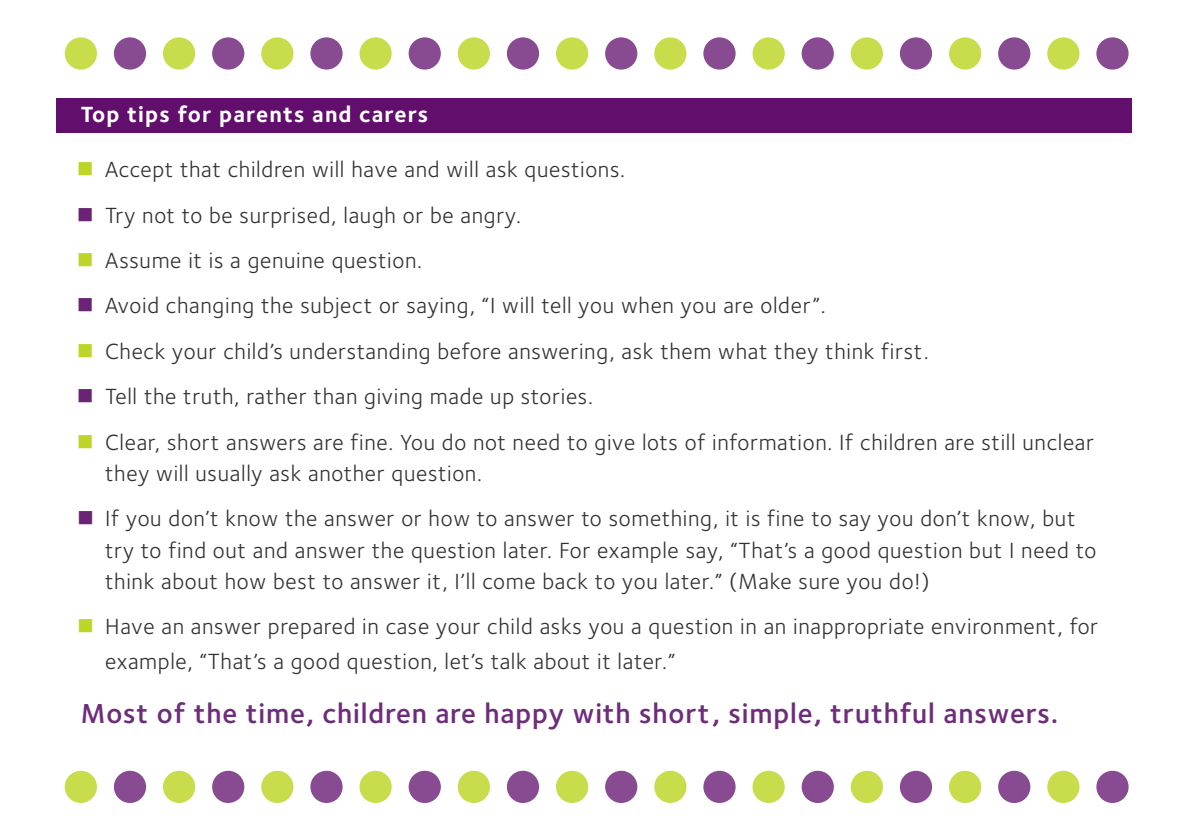
<style>
.page{position:relative;width:1191px;height:840px;background:#fff}
.page>*{position:absolute;margin:0;border:0;box-sizing:border-box;transform-origin:0 0}
.t1{font:600 28.4px "Foundry Sterling";letter-spacing:.03em;color:#6e2d7a}
.t2{font:22.8px/31.2px "Foundry Sterling";letter-spacing:.03em;color:#313133}
.t3{font:700 22.8px "Foundry Sterling";letter-spacing:.05em;color:#fff}
.s1{color:#bed429}
.s2{color:#6a2375}
</style>
<div class="page">
<div style="left:65px;top:37px;width:32px;height:33px;background:#c9dc4b;border-radius:50%"></div>
<div style="left:114px;top:37px;width:32px;height:33px;background:#884a90;border-radius:50%"></div>
<div style="left:163px;top:37px;width:32px;height:33px;background:#c9dc4b;border-radius:50%"></div>
<div style="left:212px;top:37px;width:32px;height:33px;background:#884a90;border-radius:50%"></div>
<div style="left:261px;top:37px;width:32px;height:33px;background:#c9dc4b;border-radius:50%"></div>
<div style="left:310px;top:37px;width:32px;height:33px;background:#884a90;border-radius:50%"></div>
<svg style="left:359px;top:37px;width:33px;height:33px"></svg>
<svg style="left:408px;top:37px;width:33px;height:33px"></svg>
<div style="left:458px;top:37px;width:32px;height:33px;background:#c9dc4b;border-radius:50%"></div>
<div style="left:507px;top:37px;width:32px;height:33px;background:#884a90;border-radius:50%"></div>
<div style="left:556px;top:37px;width:32px;height:33px;background:#c9dc4b;border-radius:50%"></div>
<div style="left:605px;top:37px;width:32px;height:33px;background:#884a90;border-radius:50%"></div>
<div style="left:654px;top:37px;width:32px;height:33px;background:#c9dc4b;border-radius:50%"></div>
<div style="left:703px;top:37px;width:32px;height:33px;background:#884a90;border-radius:50%"></div>
<div style="left:752px;top:37px;width:32px;height:33px;background:#c9dc4b;border-radius:50%"></div>
<svg style="left:801px;top:37px;width:33px;height:33px"></svg>
<svg style="left:850px;top:37px;width:33px;height:33px"></svg>
<div style="left:900px;top:37px;width:32px;height:33px;background:#884a90;border-radius:50%"></div>
<div style="left:949px;top:37px;width:32px;height:33px;background:#c9dc4b;border-radius:50%"></div>
<div style="left:998px;top:37px;width:32px;height:33px;background:#884a90;border-radius:50%"></div>
<div style="left:1047px;top:37px;width:32px;height:33px;background:#c9dc4b;border-radius:50%"></div>
<div style="left:1096px;top:37px;width:32px;height:33px;background:#884a90;border-radius:50%"></div>
<div style="left:65px;top:770px;width:32px;height:32px;background:#c9dc4b;border-radius:50%"></div>
<div style="left:114px;top:770px;width:32px;height:32px;background:#884a90;border-radius:50%"></div>
<div style="left:163px;top:770px;width:32px;height:32px;background:#c9dc4b;border-radius:50%"></div>
<div style="left:212px;top:770px;width:32px;height:32px;background:#884a90;border-radius:50%"></div>
<div style="left:261px;top:770px;width:32px;height:32px;background:#c9dc4b;border-radius:50%"></div>
<div style="left:310px;top:770px;width:32px;height:32px;background:#884a90;border-radius:50%"></div>
<div style="left:359px;top:770px;width:33px;height:32px;background:#c9dc4b;border-radius:50%"></div>
<svg style="left:408px;top:770px;width:33px;height:32px"></svg>
<div style="left:458px;top:770px;width:32px;height:32px;background:#c9dc4b;border-radius:50%"></div>
<div style="left:507px;top:770px;width:32px;height:32px;background:#884a90;border-radius:50%"></div>
<div style="left:556px;top:770px;width:32px;height:32px;background:#c9dc4b;border-radius:50%"></div>
<div style="left:605px;top:770px;width:32px;height:32px;background:#884a90;border-radius:50%"></div>
<div style="left:654px;top:770px;width:32px;height:32px;background:#c9dc4b;border-radius:50%"></div>
<div style="left:703px;top:770px;width:32px;height:32px;background:#884a90;border-radius:50%"></div>
<div style="left:752px;top:770px;width:32px;height:32px;background:#c9dc4b;border-radius:50%"></div>
<svg style="left:801px;top:770px;width:33px;height:32px"></svg>
<svg style="left:850px;top:770px;width:33px;height:32px"></svg>
<div style="left:900px;top:770px;width:32px;height:32px;background:#884a90;border-radius:50%"></div>
<div style="left:949px;top:770px;width:32px;height:32px;background:#c9dc4b;border-radius:50%"></div>
<div style="left:998px;top:770px;width:32px;height:32px;background:#884a90;border-radius:50%"></div>
<div style="left:1047px;top:770px;width:32px;height:32px;background:#c9dc4b;border-radius:50%"></div>
<div style="left:1096px;top:770px;width:32px;height:32px;background:#884a90;border-radius:50%"></div>
<div style="left:57px;top:98px;width:1074px;height:34px;background:#610e6c"></div>
<p class="t3" style="left:81px;top:98px;width:349px">Top tips for parents and carers</p>
<p class="t2" style="left:77px;top:153px;width:550px"><span class="s1">■</span> Accept that children will have and will ask questions.</p>
<p class="t2" style="left:77px;top:199px;width:446px"><span class="s2">■</span> Try not to be surprised, laugh or be angry.</p>
<p class="t2" style="left:77px;top:244px;width:347px"><span class="s1">■</span> Assume it is a genuine question.</p>
<p class="t2" style="left:77px;top:289px;width:750px"><span class="s2">■</span> Avoid changing the subject or saying, “I will tell you when you are older”.</p>
<p class="t2" style="left:77px;top:335px;width:853px"><span class="s1">■</span> Check your child’s understanding before answering, ask them what they think first.</p>
<p class="t2" style="left:77px;top:380px;width:517px"><span class="s2">■</span> Tell the truth, rather than giving made up stories.</p>
<p class="t2" style="left:105px;top:425px;width:990px;text-indent:-28px"><span class="s1">■</span> Clear, short answers are fine. You do not need to give lots of information. If children are still unclear they will usually ask another question.</p>
<p class="t2" style="left:105px;top:502px;width:992px;text-indent:-28px"><span class="s2">■</span> If you don’t know the answer or how to answer to something, it is fine to say you don’t know, but try to find out and answer the question later. For example say, “That’s a good question but I need to think about how best to answer it, I’ll come back to you later.” (Make sure you do!)</p>
<p class="t2" style="left:105px;top:608px;width:994px;line-height:34.8px;text-indent:-28px"><span class="s1">■</span> Have an answer prepared in case your child asks you a question in an inappropriate environment, for example, “That’s a good question, let’s talk about it later.”</p>
<p class="t1" style="left:81px;top:693px;width:979px">Most of the time, children are happy with short, simple, truthful answers.</p>
</div>
